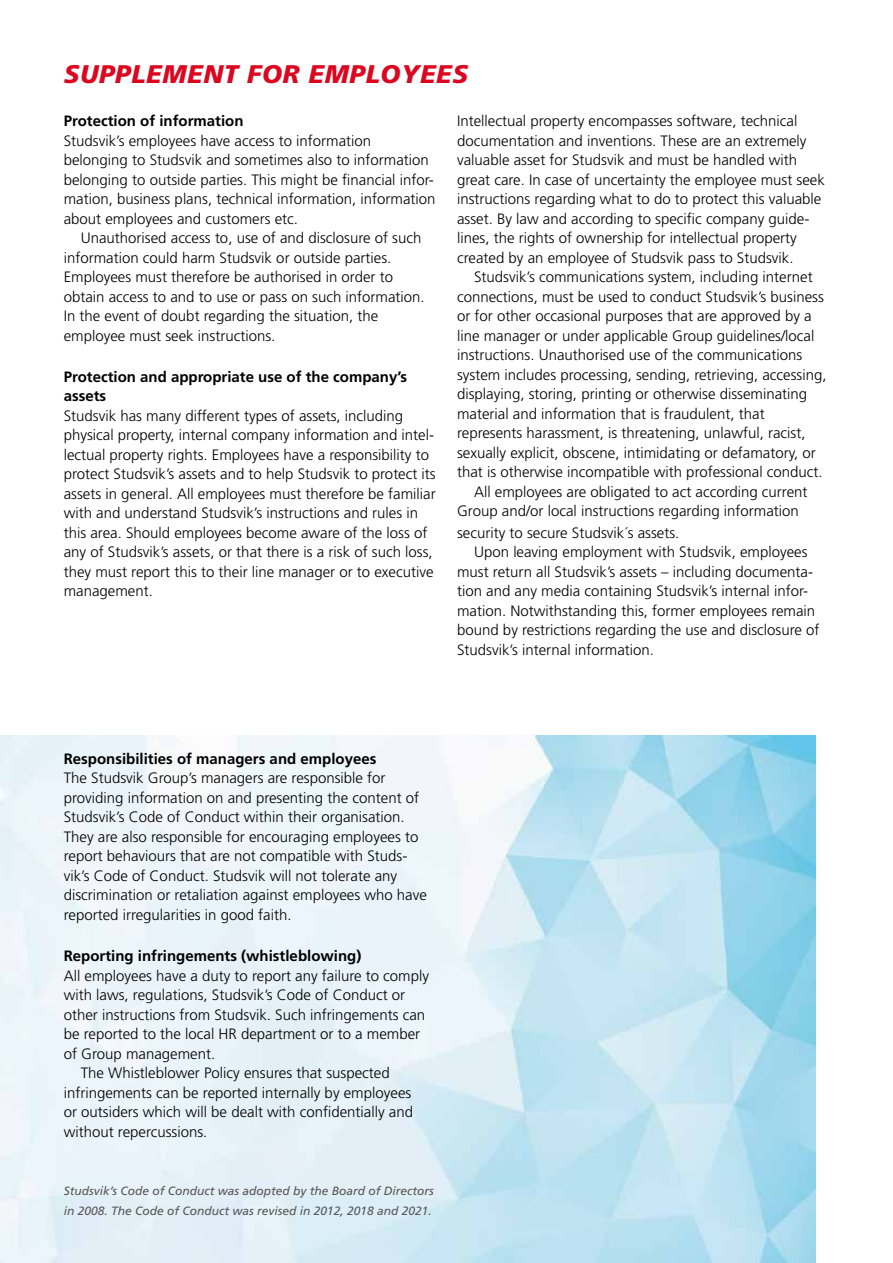
<style>
.page{position:relative;width:893px;height:1263px;background:#fff}
.page>*{position:absolute;margin:0;border:0;box-sizing:border-box;transform-origin:0 0}
.t1{font:italic 900 25.5px "Frutiger LT Std";letter-spacing:.025em;color:#db0720}
.t2{font:300 15px/19.5px "Frutiger LT Std";color:#000}
.t3{font:700 15px/19.5px "Frutiger LT Std";color:#000}
.t4{font:italic 12px/19.5px "Frutiger LT Std";color:#575756}
</style>
<div class="page">
<img style="left:0;top:736px;width:815px;height:527px">
<h1 class="t1" style="left:64px;top:59px;width:406px">SUPPLEMENT FOR EMPLOYEES</h1>
<p class="t3" style="left:64px;top:111px;width:181px">Protection of information</p>
<p class="t2" style="left:64px;top:131px;width:373px">Studsvik’s employees have access to information belonging to Studsvik and sometimes also to information belonging to outside parties. This might be financial infor&shy;mation, business plans, technical information, information about employees and customers etc.</p>
<p class="t2" style="left:64px;top:228px;width:362px;text-indent:17px">Unauthorised access to, use of and disclosure of such information could harm Studsvik or outside parties.<br>Employees must therefore be authorised in order to obtain access to and to use or pass on such information.<br>In the event of doubt regarding the situation, the employee must seek instructions.</p>
<p class="t3" style="left:64px;top:367px;width:345px">Protection and appropriate use of the company’s assets</p>
<p class="t2" style="left:64px;top:406px;width:373px">Studsvik has many different types of assets, including physical property, internal company information and intel&shy;lectual property rights. Employees have a responsibility to protect Studsvik’s assets and to help Studsvik to protect its assets in general. All employees must therefore be familiar with and understand Studsvik’s instructions and rules in this area. Should employees become aware of the loss of any of Studsvik’s assets, or that there is a risk of such loss, they must report this to their line manager or to executive management.</p>
<p class="t2" style="left:457px;top:111px;width:369px">Intellectual property encompasses software, technical documentation and inventions. These are an extremely valuable asset for Studsvik and must be handled with great care. In case of uncertainty the employee must seek instructions regarding what to do to protect this valuable asset. By law and according to specific company guide&shy;lines, the rights of ownership for intellectual property created by an employee of Studsvik pass to Studsvik.</p>
<p class="t2" style="left:474px;top:267px;width:340px">Studsvik’s communications system, including internet</p>
<p class="t2" style="left:457px;top:287px;width:368px">connections, must be used to conduct Studsvik’s business</p>
<p class="t2" style="left:457px;top:306px;width:356px">or for other occasional purposes that are approved by a</p>
<p class="t2" style="left:457px;top:326px;width:359px">line manager or under applicable Group guidelines/local</p>
<p class="t2" style="left:457px;top:345px;width:347px">instructions. Unauthorised use of the communications</p>
<p class="t2" style="left:457px;top:365px;width:371px">system includes processing, sending, retrieving, accessing,</p>
<p class="t2" style="left:457px;top:384px;width:352px">displaying, storing, printing or otherwise disseminating</p>
<p class="t2" style="left:457px;top:404px;width:309px">material and information that is fraudulent, that</p>
<p class="t2" style="left:457px;top:423px;width:350px">represents harassment, is threatening, unlawful, racist,</p>
<p class="t2" style="left:457px;top:443px;width:360px">sexually explicit, obscene, intimidating or defamatory, or</p>
<p class="t2" style="left:457px;top:462px;width:367px">that is otherwise incompatible with professional conduct.</p>
<p class="t2" style="left:474px;top:482px;width:335px">All employees are obligated to act according current</p>
<p class="t2" style="left:457px;top:501px;width:343px">Group and/or local instructions regarding information</p>
<p class="t2" style="left:457px;top:523px;width:224px">security to secure Studsvik´s assets.</p>
<p class="t2" style="left:474px;top:542px;width:335px">Upon leaving employment with Studsvik, employees</p>
<p class="t2" style="left:457px;top:562px;width:357px">must return all Studsvik’s assets – including documenta-</p>
<p class="t2" style="left:457px;top:581px;width:353px">tion and any media containing Studsvik’s internal infor-</p>
<p class="t2" style="left:457px;top:601px;width:360px">mation. Notwithstanding this, former employees remain</p>
<p class="t2" style="left:457px;top:620px;width:364px">bound by restrictions regarding the use and disclosure of</p>
<p class="t2" style="left:457px;top:640px;width:198px">Studsvik’s internal information.</p>
<p class="t3" style="left:64px;top:749px;width:314px">Responsibilities of managers and employees</p>
<p class="t2" style="left:64px;top:769px;width:365px">The Studsvik Group’s managers are responsible for providing information on and presenting the content of Studsvik’s Code of Conduct within their organisation.<br>They are also responsible for encouraging employees to report behaviours that are not compatible with Studs&shy;vik’s Code of Conduct. Studsvik will not tolerate any discrimination or retaliation against employees who have reported irregularities in good faith.</p>
<p class="t3" style="left:64px;top:946px;width:299px">Reporting infringements (whistleblowing)</p>
<p class="t2" style="left:64px;top:966px;width:367px">All employees have a duty to report any failure to comply</p>
<p class="t2" style="left:64px;top:985px;width:343px">with laws, regulations, Studsvik’s Code of Conduct or</p>
<p class="t2" style="left:64px;top:1005px;width:363px">other instructions from Studsvik. Such infringements can</p>
<p class="t2" style="left:64px;top:1024px;width:358px">be reported to the local HR department or to a member</p>
<p class="t2" style="left:64px;top:1044px;width:153px">of Group management.</p>
<p class="t2" style="left:81px;top:1063px;width:310px">The Whistleblower Policy ensures that suspected</p>
<p class="t2" style="left:64px;top:1083px;width:349px">infringements can be reported internally by employees</p>
<p class="t2" style="left:64px;top:1102px;width:351px">or outsiders which will be dealt with confidentially and</p>
<p class="t2" style="left:64px;top:1122px;width:145px">without repercussions.</p>
<p class="t4" style="left:64px;top:1181px;width:372px">Studsvik’s Code of Conduct was adopted by the Board of Directors in 2008. The Code of Conduct was revised in 2012, 2018 and 2021.</p>
</div>
